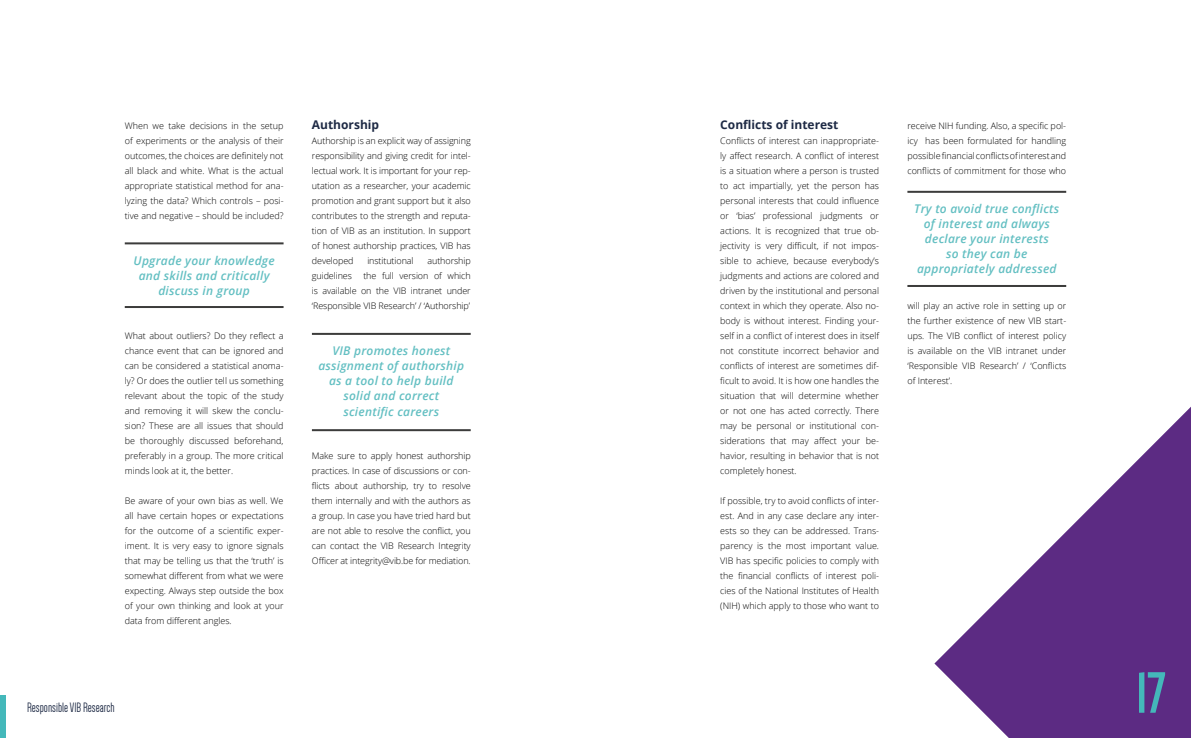
<style>
.page{position:relative;width:1191px;height:738px;background:#fff}
.page>*{position:absolute;margin:0;border:0;box-sizing:border-box;transform-origin:0 0}
.t1{font:700 60px "Dense";color:#44b8ba}
.t2{font:14px "Dense";color:#1e2a45}
.t3{font:italic 600 12px/15px "Open Sans";letter-spacing:.02em;color:#63bfc2;text-align:center}
.t4{font:700 12px "Open Sans";color:#1e2a45}
.t5{font:300 9px/15px "Open Sans";color:#000;text-align:justify}
</style>
<div class="page">
<svg style="left:934px;top:407px;width:257px;height:330px;fill:#5c2b83"></svg>
<hr style="left:125px;top:242px;width:158px;height:2px;background:#3c3c3b">
<hr style="left:125px;top:306px;width:158px;height:2px;background:#3c3c3b">
<hr style="left:312px;top:332px;width:159px;height:2px;background:#3c3c3b">
<hr style="left:312px;top:429px;width:159px;height:2px;background:#3c3c3b">
<hr style="left:907px;top:191px;width:159px;height:2px;background:#3c3c3b">
<hr style="left:907px;top:285px;width:159px;height:2px;background:#3c3c3b">
<div style="left:0;top:694px;width:6px;height:43px;background:#44b8ba"></div>
<p class="t5" style="left:125px;top:117px;width:160px">When we take decisions in the setup of experiments or the analysis of their outcomes, the choices are definitely not all black and white. What is the actual appropriate statistical method for ana&shy;lyzing the data? Which controls – posi&shy;tive and negative – should be included?</p>
<h3 class="t3" style="left:134px;top:252px;width:143px">Upgrade your knowledge and skills and critically discuss in group</h3>
<p class="t5" style="left:125px;top:327px;width:160px">What about outliers? Do they reflect a chance event that can be ignored and can be considered a statistical anoma&shy;ly? Or does the outlier tell us something relevant about the topic of the study and removing it will skew the conclu&shy;sion? These are all issues that should be thoroughly discussed beforehand, preferably in a group. The more critical minds look at it, the better.</p>
<p class="t5" style="left:125px;top:492px;width:160px">Be aware of your own bias as well. We all have certain hopes or expectations for the outcome of a scientific exper&shy;iment. It is very easy to ignore signals that may be telling us that the ‘truth’ is somewhat different from what we were expecting. Always step outside the box of your own thinking and look at your data from different angles.</p>
<h3 class="t4" style="left:312px;top:116px;width:69px">Authorship</h3>
<p class="t5" style="left:312px;top:132px;width:160px">Authorship is an explicit way of assigning responsibility and giving credit for intel&shy;lectual work. It is important for your rep&shy;utation as a researcher, your academic promotion and grant support but it also contributes to the strength and reputa&shy;tion of VIB as an institution. In support of honest authorship practices, VIB has developed</p>
<p class="t5" style="left:367px;top:252px;width:48px">institutional</p>
<p class="t5" style="left:427px;top:252px;width:45px">authorship</p>
<p class="t5" style="left:312px;top:267px;width:160px;text-indent:51px">the full version of which is available on the VIB intranet under ‘Responsible VIB Research’ / ‘Authorship’</p>
<p class="t5" style="left:312px;top:267px;width:42px">guidelines</p>
<h3 class="t3" style="left:318px;top:343px;width:147px">VIB promotes honest assignment of authorship as a tool to help build solid and correct scientific careers</h3>
<p class="t5" style="left:312px;top:447px;width:160px">Make sure to apply honest authorship practices. In case of discussions or con&shy;flicts about authorship, try to resolve them internally and with the authors as a group. In case you have tried hard but are not able to resolve the conflict, you can contact the VIB Research Integrity Officer at integrity@vib.be for mediation.</p>
<h2 class="t2" style="left:27px;top:700px;width:89px">Responsible VIB Research</h2>
<h3 class="t4" style="left:720px;top:116px;width:120px">Conflicts of interest</h3>
<p class="t5" style="left:720px;top:132px;width:160px">Conflicts of interest can inappropriate&shy;ly affect research. A conflict of interest is a situation where a person is trusted to act impartially, yet the person has personal interests that could influence or ‘bias’ professional judgments or actions. It is recognized that true ob&shy;jectivity is very difficult, if not impos&shy;sible to achieve, because everybody’s judgments and actions are colored and driven by the institutional and personal context in which they operate. Also no&shy;body is without interest. Finding your&shy;self in a conflict of interest does in itself not constitute incorrect behavior and conflicts of interest are sometimes dif&shy;ficult to avoid. It is how one handles the situation that will determine whether or not one has acted correctly. There may be personal or institutional con&shy;siderations that may affect your be&shy;havior, resulting in behavior that is not completely honest.</p>
<p class="t5" style="left:720px;top:492px;width:160px">If possible, try to avoid conflicts of inter&shy;est. And in any case declare any inter&shy;ests so they can be addressed. Trans&shy;parency is the most important value.<br>VIB has specific policies to comply with the financial conflicts of interest poli&shy;cies of the National Institutes of Health (NIH) which apply to those who want to</p>
<p class="t5" style="left:907px;top:117px;width:160px">receive NIH funding. Also, a specific pol&shy;icy has been formulated for handling possiblefinancialconflictsofinterestand conflicts of commitment for those who</p>
<h3 class="t3" style="left:914px;top:201px;width:146px">Try to avoid true conflicts of interest and always declare your interests<br>so they can be appropriately addressed</h3>
<p class="t5" style="left:907px;top:297px;width:160px">will play an active role in setting up or the further existence of new VIB start&shy;ups. The VIB conflict of interest policy is available on the VIB intranet under ‘Responsible VIB Research’ / ‘Conflicts of Interest’.</p>
<h1 class="t1" style="left:1136px;top:663px;width:31px">17</h1>
</div>
